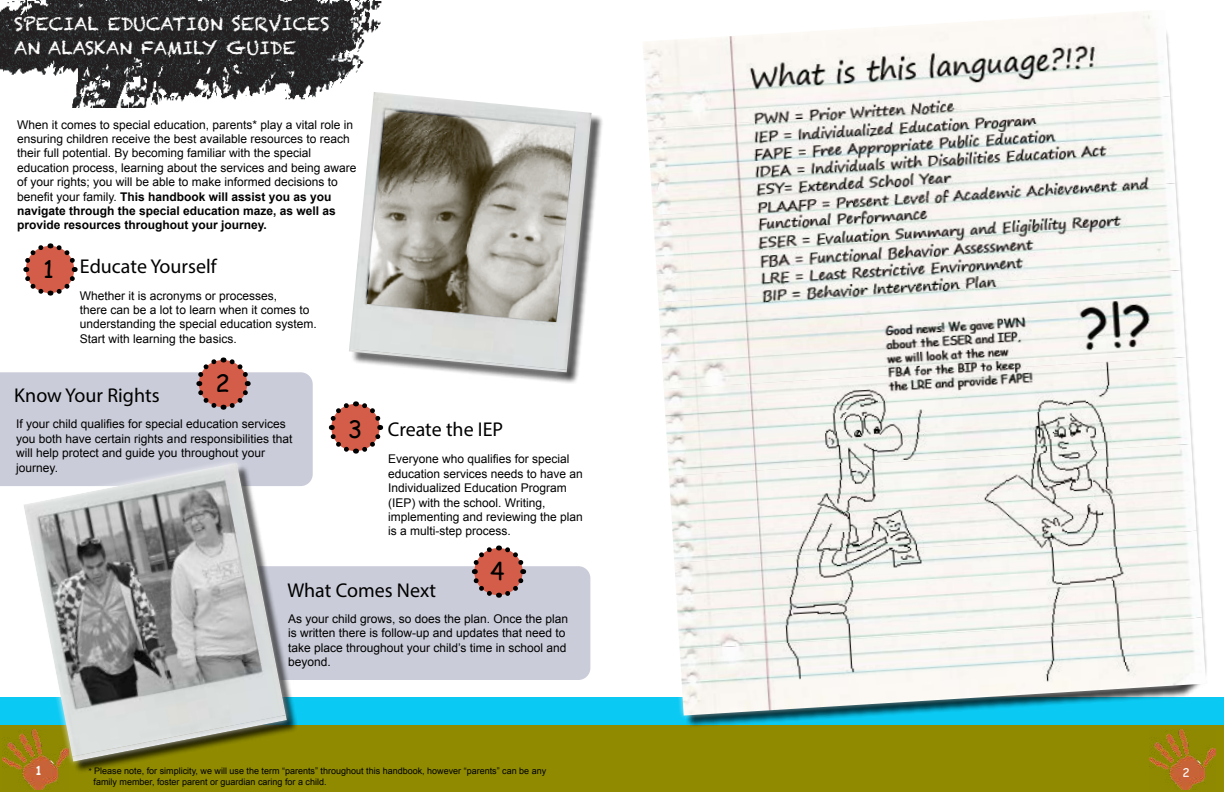
<style>
.page{position:relative;width:1224px;height:792px;background:#fff}
.page>*{position:absolute;margin:0;border:0;box-sizing:border-box;transform-origin:0 0}
.t1{font:24px "Comic Sans MS";color:#000}
.t2{font:20px "Myriad Pro";color:#000}
.t3{font:18px/24px "Chalkduster";color:#fff}
.t4{font:12px/14.4px "Arial";color:#000}
.t5{font:700 12px "Comic Sans MS";color:#fff}
.t6{font:12px "Comic Sans MS";color:#fff}
.t7{font:9px/10.8px "Arial";color:#000}
.s1{font-weight:700}
.s2{font-family:"Minion Pro"}
</style>
<div class="page">
<div style="left:0;top:725px;width:1224px;height:67px;background:#8f8a00"></div>
<div style="left:0;top:697px;width:1224px;height:28px;background:#0ac9f3"></div>
<div style="left:228px;top:566px;width:362px;height:114px;background:#caccd9;border-radius:12px"></div>
<img style="left:0;top:0;width:382px;height:108px">
<svg style="left:337px;top:80px;width:266px;height:303px"></svg>
<img style="left:349px;top:92px;width:243px;height:278px">
<img style="left:349px;top:349px;width:218px;height:23px">
<svg style="left:23px;top:243px;width:55px;height:53px"></svg>
<svg style="left:0;top:357px;width:313px;height:129px;background:#d0cbd4"></svg>
<svg style="left:328px;top:401px;width:56px;height:53px"></svg>
<svg style="left:469px;top:545px;width:59px;height:53px"></svg>
<svg style="left:14px;top:451px;width:298px;height:313px"></svg>
<img style="left:3px;top:729px;width:66px;height:61px">
<img style="left:1150px;top:729px;width:66px;height:61px">
<img style="left:643px;top:11px;width:527px;height:111px">
<img style="left:648px;top:97px;width:527px;height:111px">
<img style="left:653px;top:183px;width:528px;height:102px">
<img style="left:658px;top:270px;width:528px;height:112px">
<img style="left:664px;top:357px;width:527px;height:113px">
<img style="left:669px;top:444px;width:528px;height:107px">
<img style="left:674px;top:531px;width:528px;height:118px">
<img style="left:680px;top:618px;width:526px;height:98px">
<img style="left:367px;top:110px;width:208px;height:212px">
<h3 class="t3" style="left:14px;top:12px;width:317px">SPECIAL EDUCATION SERVICES<br>AN ALASKAN FAMILY GUIDE</h3>
<p class="t4" style="left:17px;top:117px;width:341px">When it comes to special education, parents* play a vital role in ensuring children receive the best available resources to reach their full potential. By becoming familiar with the special education process, learning about the services and being aware of your rights; you will be able to make informed decisions to benefit your family. <span class="s1">This handbook will assist you as you navigate through the special education maze, as well as provide resources throughout your journey.</span></p>
<h1 class="t1" style="left:43px;top:256px;width:12px">1</h1>
<h2 class="t2" style="left:80px;top:255px;width:138px">Educate Yourself</h2>
<p class="t4" style="left:80px;top:289px;width:238px">Whether it is acronyms or processes,<br>there can be a lot to learn when it comes to understanding the special education system.<br>Start with learning the basics.</p>
<h2 class="t2" style="left:14px;top:388px;width:147px">Know Your Rights</h2>
<h1 class="t1" style="left:215px;top:370px;width:16px">2</h1>
<p class="t4" style="left:16px;top:417px;width:278px">If your child qualifies for special education services you both have certain rights and responsibilities that will help protect and guide you throughout your journey.</p>
<h1 class="t1" style="left:348px;top:416px;width:16px">3</h1>
<h2 class="t2" style="left:388px;top:418px;width:117px">Create the IEP</h2>
<p class="t4" style="left:388px;top:452px;width:196px">Everyone who qualifies for special education services needs to have an Individualized Education Program (IEP) with the school. Writing, implementing and reviewing the plan is a multi-step process.</p>
<h1 class="t1" style="left:490px;top:558px;width:16px">4</h1>
<h2 class="t2" style="left:287px;top:579px;width:150px">What Comes Next</h2>
<p class="t4" style="left:288px;top:613px;width:282px">As your child grows, so does the plan. Once the plan is written there is follow-up and updates that need to take place throughout your child’s time in school and beyond.</p>
<p class="t5" style="left:35px;top:764px;width:9px">1</p>
<p class="t6" style="left:1183px;top:766px;width:9px">2</p>
<p class="t7" style="left:94px;top:765px;width:454px;text-indent:-5px"><span class="s2">*</span> Please note, for simplicity, we will use the term “parents” throughout this handbook, however “parents” can be any family member, foster parent or guardian caring for a child.</p>
</div>
